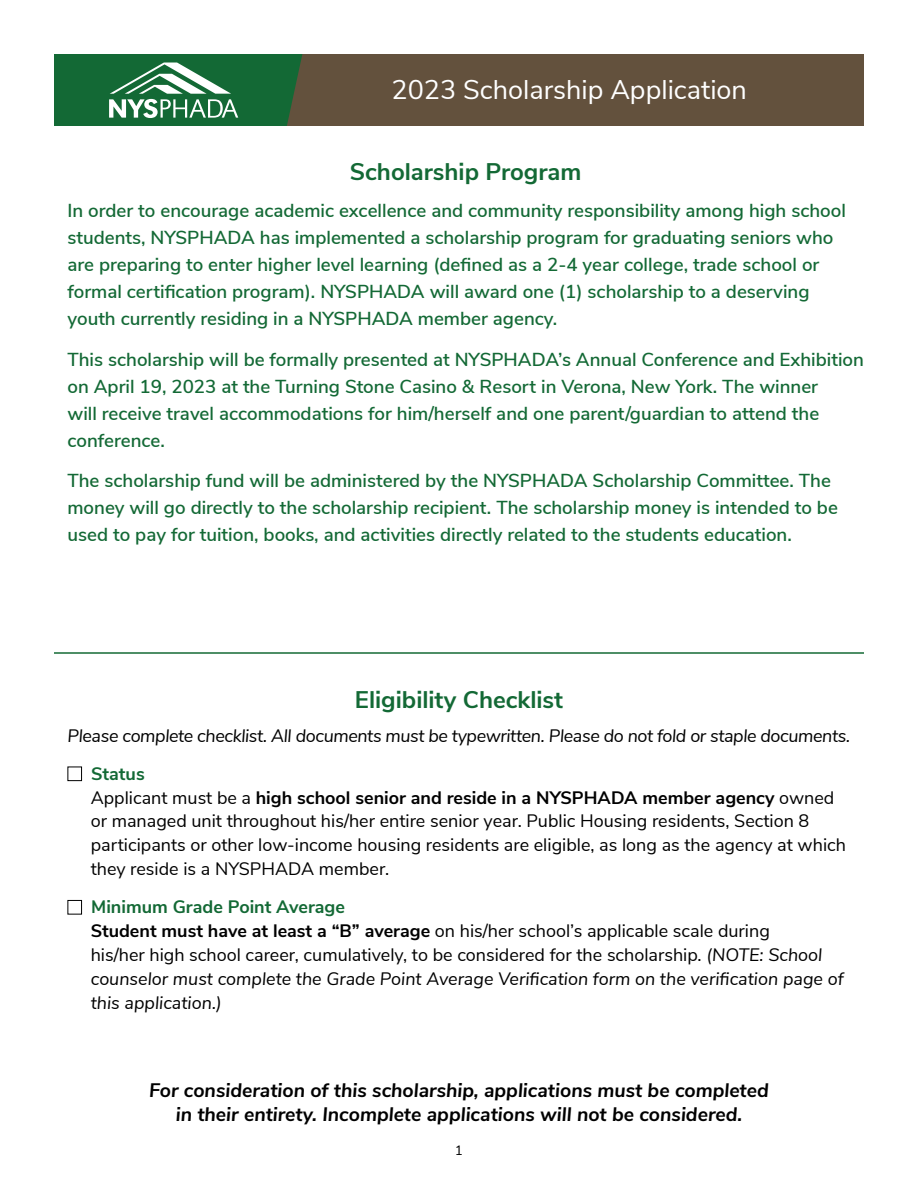
<style>
.page{position:relative;width:918px;height:1188px;background:#fff}
.page>*{position:absolute;margin:0;border:0;box-sizing:border-box;transform-origin:0 0}
.t1{font:27px "Nunito Sans";color:#fff}
.t2{font:700 24px "Nunito Sans";color:#136935}
.t3{font:italic 700 19.5px/24px "Nunito Sans";color:#000;text-align:center}
.t4{font:600 18.75px/27px "Nunito Sans";color:#136935}
.t5{font:italic 18px/24px "Nunito Sans";letter-spacing:-.01em;color:#000}
.t6{font:18px/24px "Nunito Sans";color:#000}
.t7{font:13.5px "Nunito Sans";color:#000}
.s1{font-weight:700;color:#136935}
.s2{font-weight:700}
.s3{font-weight:700;font-style:normal;color:#136935}
.s4{font-weight:700;font-style:normal}
.s5{font-style:normal}
</style>
<div class="page">
<div style="left:54px;top:54px;width:524px;height:72px;background:#136935"></div>
<div style="left:287px;top:54px;width:577px;height:72px;background:#63513d"></div>
<div style="left:68px;top:767px;width:14px;height:14px;border:1px solid #000"></div>
<div style="left:68px;top:900px;width:14px;height:15px;border:1px solid #000"></div>
<hr style="left:54px;top:652px;width:810px;height:2px;background:#136935">
<svg style="left:109px;top:63px;width:129px;height:55px"></svg>
<h1 class="t1" style="left:391px;top:70px;width:357px">2023 Scholarship Application</h1>
<p class="t2" style="left:350px;top:154px;width:233px">Scholarship Program</p>
<p class="t4" style="left:68px;top:196px;width:780px">In order to encourage academic excellence and community responsibility among high school students, NYSPHADA has implemented a scholarship program for graduating seniors who are preparing to enter higher level learning (defined as a 2-4 year college, trade school or formal certification program). NYSPHADA will award one (1) scholarship to a deserving youth currently residing in a NYSPHADA member agency.</p>
<p class="t4" style="left:68px;top:345px;width:798px">This scholarship will be formally presented at NYSPHADA’s Annual Conference and Exhibition on April 19, 2023 at the Turning Stone Casino &amp; Resort in Verona, New York. The winner<br>will receive travel accommodations for him/herself and one parent/guardian to attend the conference.</p>
<p class="t4" style="left:68px;top:466px;width:772px">The scholarship fund will be administered by the NYSPHADA Scholarship Committee. The money will go directly to the scholarship recipient. The scholarship money is intended to be used to pay for tuition, books, and activities directly related to the students education.</p>
<p class="t2" style="left:355px;top:682px;width:210px">Eligibility Checklist</p>
<p class="t5" style="left:68px;top:723px;width:784px">Please complete checklist. All documents must be typewritten. Please do not fold or staple documents.</p>
<p class="t6" style="left:91px;top:760px;width:757px"><span class="s1">Status<br></span>Applicant must be a <span class="s2">high school senior and reside in a NYSPHADA member agency</span> owned or managed unit throughout his/her entire senior year. Public Housing residents, Section 8 participants or other low-income housing residents are eligible, as long as the agency at which they reside is a NYSPHADA member.</p>
<p class="t5" style="left:91px;top:894px;width:754px"><span class="s3">Minimum Grade Point Average<br></span><span class="s4">Student must have at least a “B” average</span> <span class="s5">on his/her school’s applicable scale during<br>his/her high school career, cumulatively, to be considered for the scholarship.</span> (NOTE: School counselor must complete the Grade Point Average Verification form on the verification page of this application.)</p>
<p class="t3" style="left:149px;top:1077px;width:621px">For consideration of this scholarship, applications must be completed in their entirety. Incomplete applications will not be considered.</p>
<p class="t7" style="left:455px;top:1140px;width:10px">1</p>
</div>
